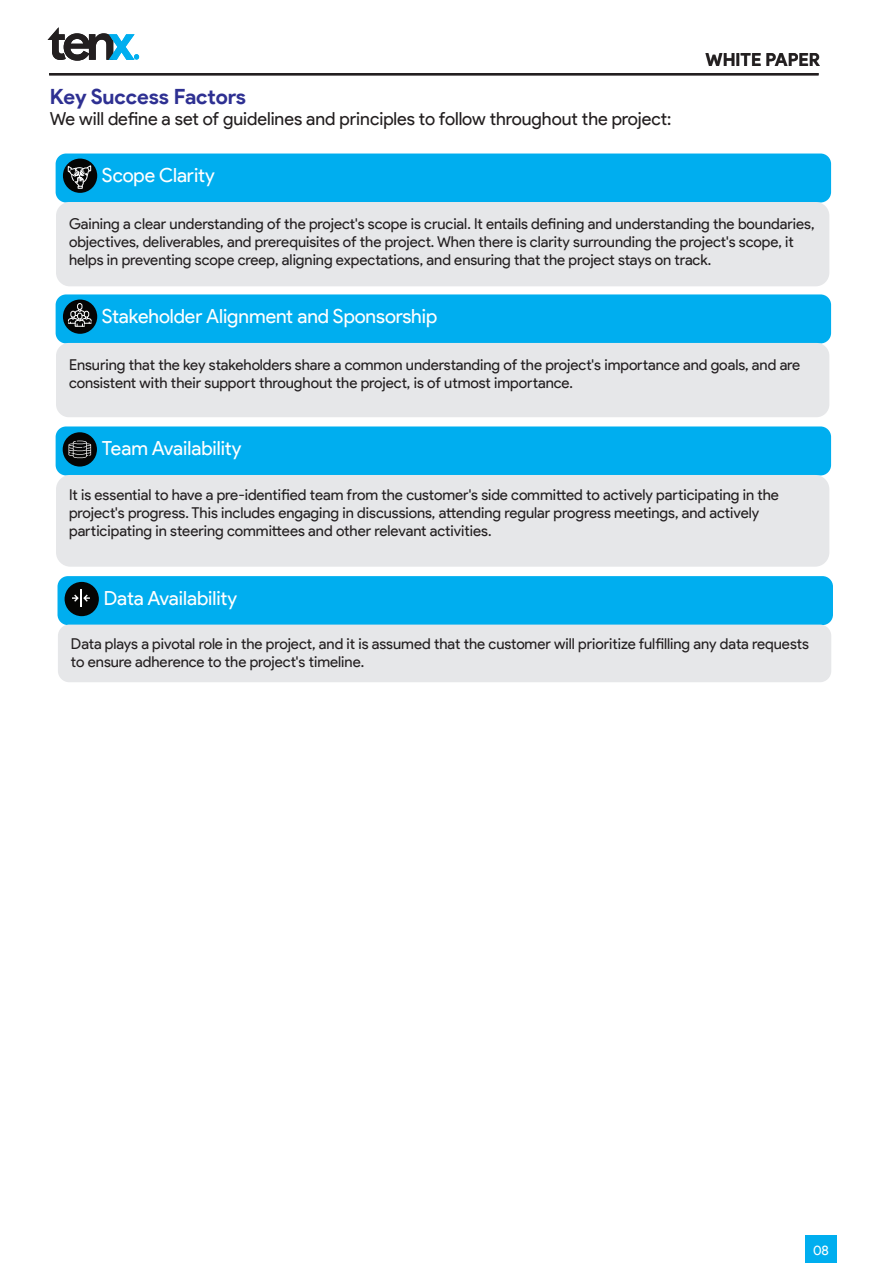
<style>
.page{position:relative;width:893px;height:1263px;background:#fff}
.page>*{position:absolute;margin:0;border:0;box-sizing:border-box;transform-origin:0 0}
.t1{font:700 21px "Product Sans";letter-spacing:-.005em;color:#2e3092}
.t2{font:19.5px "Product Sans";color:#fff}
.t3{font:18px "Product Sans";color:#231f20}
.t4{font:700 18px "Product Sans";color:#231f20}
.t5{font:15px/18px "Product Sans";color:#231f20}
.t6{font:13.5px "Product Sans";color:#fff}
</style>
<div class="page">
<div style="left:56px;top:154px;width:775px;height:48px;background:#00aeef;border-radius:10px"></div>
<div style="left:56px;top:202px;width:773px;height:84px;background:#e6e7e9;border-radius:14px"></div>
<div style="left:63px;top:159px;width:34px;height:34px;background:#050504;border-radius:50%"></div>
<svg style="left:68px;top:165px;width:23px;height:24px"></svg>
<div style="left:56px;top:294px;width:775px;height:49px;background:#00aeef;border-radius:10px"></div>
<div style="left:56px;top:343px;width:773px;height:74px;background:#e6e7e9;border-radius:13px"></div>
<div style="left:63px;top:299px;width:34px;height:35px;background:#050504;border-radius:50%"></div>
<svg style="left:68px;top:303px;width:24px;height:24px"></svg>
<div style="left:56px;top:426px;width:775px;height:49px;background:#00aeef;border-radius:10px"></div>
<div style="left:56px;top:475px;width:773px;height:92px;background:#e6e7e9;border-radius:14px"></div>
<div style="left:63px;top:432px;width:34px;height:34px;background:#050504;border-radius:50%"></div>
<svg style="left:69px;top:441px;width:22px;height:17px"></svg>
<div style="left:58px;top:576px;width:775px;height:49px;background:#00aeef;border-radius:10px"></div>
<div style="left:58px;top:625px;width:773px;height:57px;background:#e6e7e9;border-radius:11px"></div>
<div style="left:65px;top:582px;width:34px;height:34px;background:#050504;border-radius:50%"></div>
<svg style="left:72px;top:589px;width:18px;height:18px"></svg>
<div style="left:805px;top:1236px;width:32px;height:27px;background:#00aeef"></div>
<hr style="left:49px;top:73px;width:770px;height:2px;background:#231f20">
<svg style="left:48px;top:27px;width:91px;height:34px"></svg>
<p class="t4" style="left:705px;top:48px;width:116px">WHITE PAPER</p>
<h1 class="t1" style="left:50px;top:83px;width:198px">Key Success Factors</h1>
<p class="t3" style="left:50px;top:109px;width:623px">We will define a set of guidelines and principles to follow throughout the project:</p>
<h2 class="t2" style="left:102px;top:164px;width:115px">Scope Clarity</h2>
<p class="t5" style="left:69px;top:215px;width:747px">Gaining a clear understanding of the project's scope is crucial. It entails defining and understanding the boundaries, objectives, deliverables, and prerequisites of the project. When there is clarity surrounding the project's scope, it helps in preventing scope creep, aligning expectations, and ensuring that the project stays on track.</p>
<h2 class="t2" style="left:102px;top:305px;width:337px">Stakeholder Alignment and Sponsorship</h2>
<p class="t5" style="left:69px;top:356px;width:733px">Ensuring that the key stakeholders share a common understanding of the project's importance and goals, and are consistent with their support throughout the project, is of utmost importance.</p>
<h2 class="t2" style="left:102px;top:437px;width:141px">Team Availability</h2>
<p class="t5" style="left:69px;top:486px;width:711px">It is essential to have a pre-identified team from the customer's side committed to actively participating in the project's progress. This includes engaging in discussions, attending regular progress meetings, and actively participating in steering committees and other relevant activities.</p>
<h2 class="t2" style="left:104px;top:587px;width:135px">Data Availability</h2>
<p class="t5" style="left:71px;top:635px;width:739px">Data plays a pivotal role in the project, and it is assumed that the customer will prioritize fulfilling any data requests to ensure adherence to the project's timeline.</p>
<p class="t6" style="left:813px;top:1242px;width:17px">08</p>
</div>
